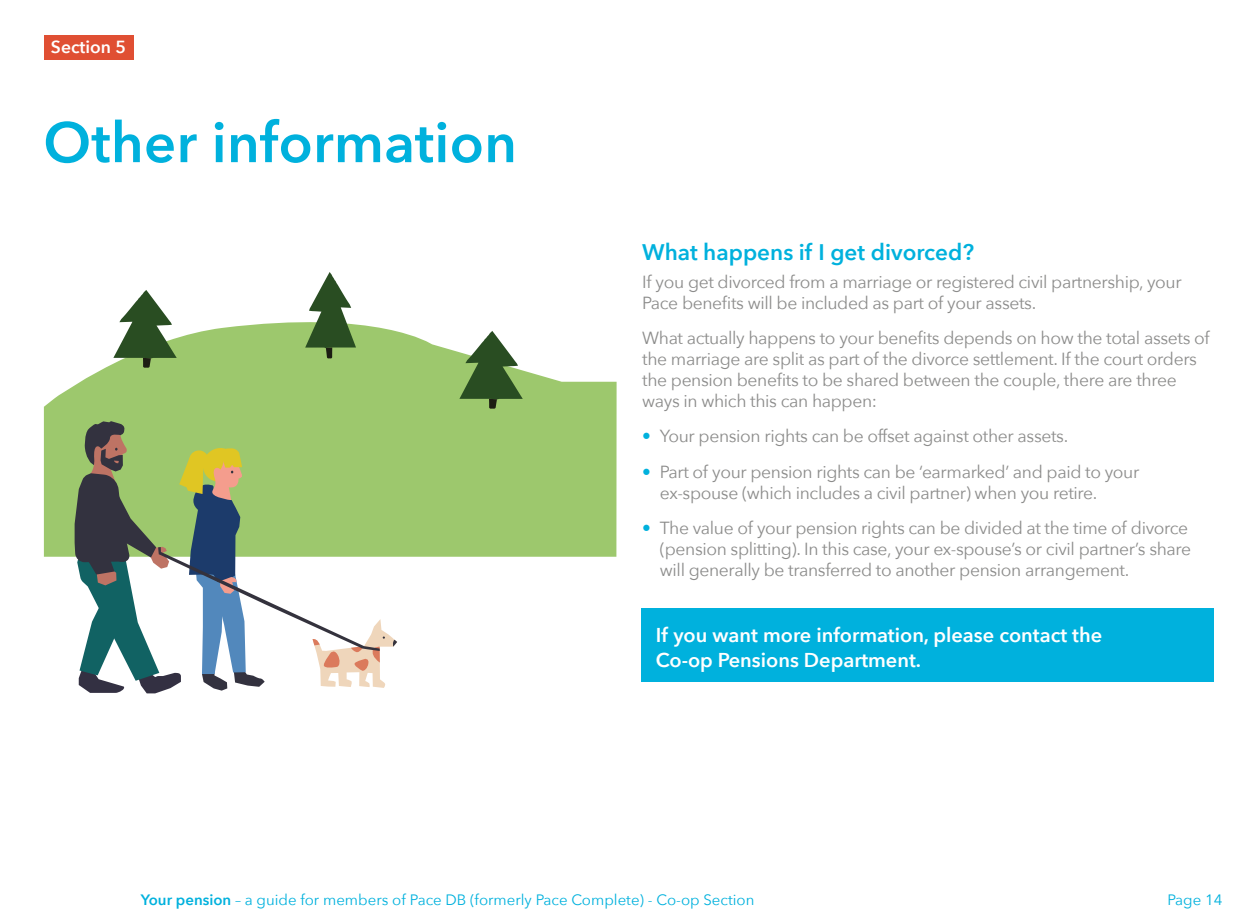
<style>
.page{position:relative;width:1258px;height:922px;background:#fff}
.page>*{position:absolute;margin:0;border:0;box-sizing:border-box;transform-origin:0 0}
.t1{font:600 56.25px "Avenir Next";letter-spacing:.005em;color:#00b1dd}
.t2{font:600 22.5px "Avenir Next";color:#00b1dd}
.t3{font:600 20px/25px "Avenir Next";color:#fff}
.t4{font:17.5px/21px "Avenir Next";letter-spacing:-.02em;color:#8c8c8b}
.t5{font:600 17.5px "Avenir Next";color:#fff}
.t6{font:15px "Avenir Next";color:#00b1dd}
.s1{color:#00b1dd}
.s2{font-weight:600}
</style>
<div class="page">
<div style="left:642px;top:607px;width:572px;height:74px;background:#00b1dd"></div>
<div style="left:44px;top:35px;width:89px;height:25px;background:#e04f33"></div>
<svg style="left:44px;top:322px;width:573px;height:234px;fill:#9dc86d"></svg>
<svg style="left:75px;top:421px;width:322px;height:272px"></svg>
<svg style="left:113px;top:290px;width:64px;height:77px"></svg>
<svg style="left:305px;top:272px;width:51px;height:86px"></svg>
<svg style="left:459px;top:331px;width:64px;height:77px"></svg>
<p class="t5" style="left:51px;top:32px;width:77px">Section 5</p>
<h1 class="t1" style="left:43px;top:94px;width:475px">Other information</h1>
<p class="t2" style="left:642px;top:232px;width:333px">What happens if I get divorced?</p>
<p class="t4" style="left:642px;top:270px;width:541px">If you get divorced from a marriage or registered civil partnership, your<br>Pace benefits will be included as part of your assets.</p>
<p class="t4" style="left:642px;top:326px;width:569px">What actually happens to your benefits depends on how the total assets of the marriage are split as part of the divorce settlement. If the court orders the pension benefits to be shared between the couple, there are three ways in which this can happen:</p>
<p class="t4" style="left:642px;top:425px;width:428px"><span class="s1">•</span> Your pension rights can be offset against other assets.</p>
<p class="t4" style="left:660px;top:460px;width:481px;text-indent:-18px"><span class="s1">•</span> Part of your pension rights can be ‘earmarked’ and paid to your ex-spouse (which includes a civil partner) when you retire.</p>
<p class="t4" style="left:660px;top:516px;width:533px;text-indent:-18px"><span class="s1">•</span> The value of your pension rights can be divided at the time of divorce (pension splitting). In this case, your ex-spouse’s or civil partner’s share will generally be transferred to another pension arrangement.</p>
<p class="t3" style="left:656px;top:622px;width:448px">If you want more information, please contact the<br>Co-op Pensions Department.</p>
<p class="t6" style="left:141px;top:886px;width:615px"><span class="s2">Your pension</span> – a guide for members of Pace DB (formerly Pace Complete) - Co-op Section</p>
<p class="t6" style="left:1167px;top:886px;width:57px">Page 14</p>
</div>
